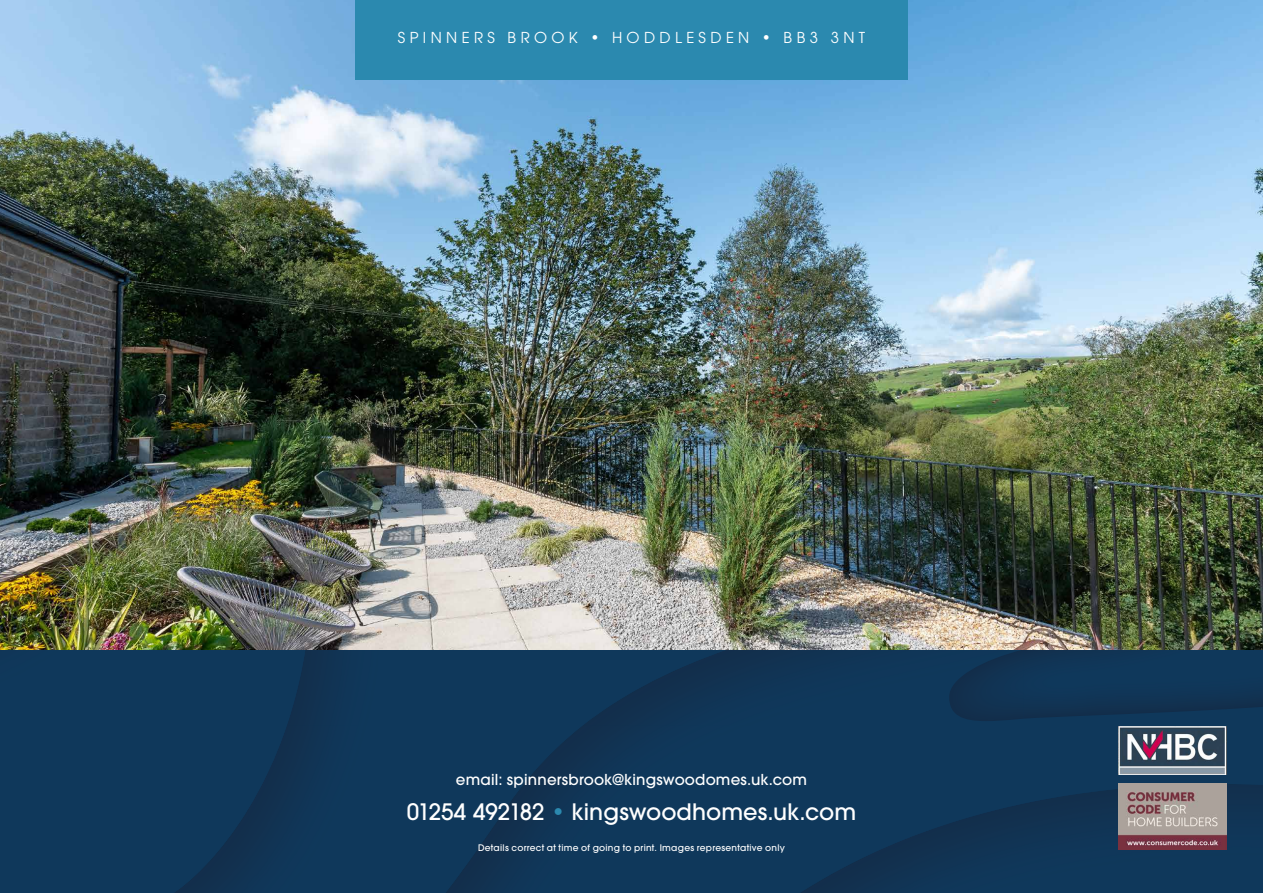
<style>
.page{position:relative;width:1263px;height:893px;background:#fff}
.page>*{position:absolute;margin:0;border:0;box-sizing:border-box;transform-origin:0 0}
.t1{font:500 22.5px "ITC Avant Garde Pro";color:#fff}
.t2{font:500 15px "ITC Avant Garde Pro";letter-spacing:.01em;color:#fff}
.t3{font:15px "ITC Avant Garde Pro";letter-spacing:.295em;color:#fff}
.t4{font:500 9px "ITC Avant Garde Pro";letter-spacing:.03em;color:#fff}
.s1{color:#2b89af}
</style>
<div class="page">
<svg style="left:0;top:723px;width:1263px;height:170px;background:#0f3658"></svg>
<div style="left:1038px;top:863px;width:225px;height:30px;background:#0f385b"></div>
<img style="left:1226px;top:649px;width:37px;height:60px">
<img style="left:1023px;top:649px;width:203px;height:70px">
<img style="left:714px;top:649px;width:309px;height:77px">
<div style="left:312px;top:649px;width:67px;height:77px;background:#103657"></div>
<img style="left:378px;top:654px;width:336px;height:72px">
<div style="left:0;top:649px;width:312px;height:77px;background:#0f385b"></div>
<img style="left:949px;top:650px;width:74px;height:71px">
<img style="left:1119px;top:726px;width:107px;height:49px">
<img style="left:1119px;top:783px;width:107px;height:67px">
<img style="left:0;top:0;width:1263px;height:649px">
<div style="left:355px;top:0;width:553px;height:79px;background:#2b89af"></div>
<h2 class="t3" style="left:398px;top:28px;width:469px">SPINNERS BROOK • HODDLESDEN • BB3 3NT</h2>
<h2 class="t2" style="left:456px;top:770px;width:353px">email: spinnersbrook@kingswoodomes.uk.com</h2>
<h1 class="t1" style="left:407px;top:798px;width:451px">01254 492182 <span class="s1">•</span> kingswoodhomes.uk.com</h1>
<p class="t4" style="left:478px;top:842px;width:308px">Details correct at time of going to print. Images representative only</p>
</div>
